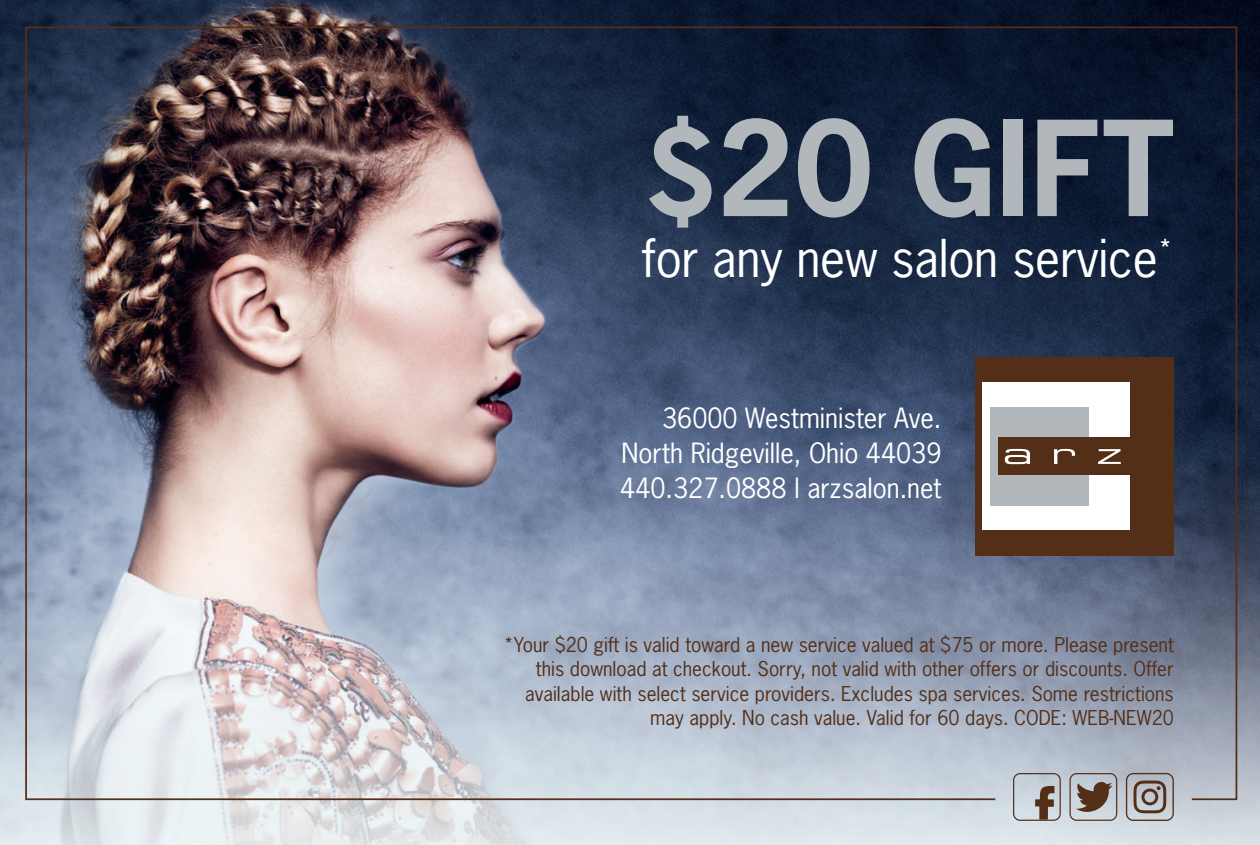
<style>
.page{position:relative;width:1260px;height:845px;background:#fff}
.page>*{position:absolute;margin:0;border:0;box-sizing:border-box;transform-origin:0 0}
.t1{font:700 123.9px "News Gothic";letter-spacing:.01em;color:#b2b7bb}
.t2{font:49px "News Gothic";letter-spacing:-.005em;color:#fff}
.t3{font:26.25px "News Gothic";color:#fff}
.t4{font:19.25px/24.5px "News Gothic";color:#532f18;text-align:right}
.s1{font-size:114.1px}
</style>
<div class="page">
<img style="left:0;top:0;width:1260px;height:844px">
<img style="left:24px;top:26px;width:1214px;height:774px">
<div style="left:976px;top:357px;width:198px;height:198px;background:#532f18"></div>
<div style="left:983px;top:382px;width:147px;height:148px;background:#fff"></div>
<div style="left:990px;top:407px;width:98px;height:98px;background:#b2b7bb"></div>
<div style="left:998px;top:437px;width:154px;height:38px;background:#532f18"></div>
<svg style="left:1005px;top:448px;width:25px;height:16px"></svg>
<svg style="left:1054px;top:448px;width:21px;height:15px"></svg>
<svg style="left:1098px;top:449px;width:23px;height:14px"></svg>
<svg style="left:1013px;top:772px;width:48px;height:48px"></svg>
<svg style="left:1070px;top:772px;width:47px;height:48px"></svg>
<svg style="left:1126px;top:772px;width:48px;height:48px"></svg>
<p class="t1" style="left:645px;top:87px;width:530px"><span class="s1">$</span>20 GIFT</p>
<p class="t2" style="left:642px;top:227px;width:533px">for any new salon service<sup>*</sup></p>
<p class="t3" style="left:662px;top:401px;width:281px">36000 Westminister Ave.</p>
<p class="t3" style="left:622px;top:436px;width:321px">North Ridgeville, Ohio 44039</p>
<p class="t3" style="left:620px;top:471px;width:323px">440.327.0888 | arzsalon.net</p>
<p class="t4" style="left:503px;top:631px;width:672px">*Your $20 gift is valid toward a new service valued at $75 or more. Please present this download at checkout. Sorry, not valid with other offers or discounts. Offer available with select service providers. Excludes spa services. Some restrictions may apply. No cash value. Valid for 60 days. CODE: WEB-NEW20</p>
</div>
